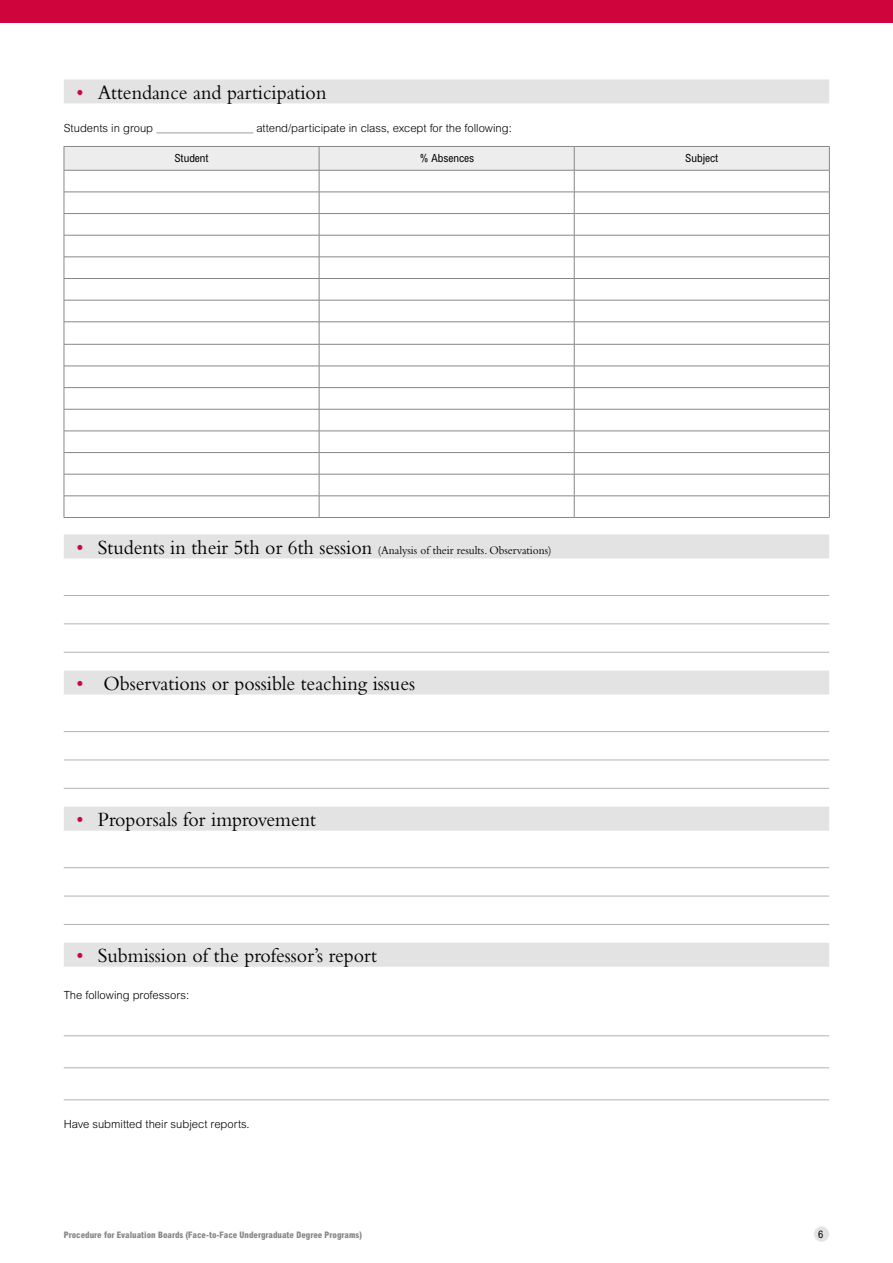
<style>
.page{position:relative;width:893px;height:1263px;background:#fff}
.page>*{position:absolute;margin:0;border:0;box-sizing:border-box;transform-origin:0 0}
.t1{font:21px "Bembo Std";color:#000;scale:.95 1}
.t2{font:12px "Bembo Std";color:#000;scale:.95 1}
.t3{font:300 11.25px "Arial MT Pro";color:#000}
.t4{font:condensed 11.25px "Arial MT Pro";color:#000}
.t5{font:condensed 10.5px "Arial MT Pro";color:#000}
.t6{font:800 condensed 9px "Arial MT Pro";color:#878787}
.s1{color:#d0043c}
.s2{font-size:21px;color:#d0043c}
.s3{font-size:21px}
</style>
<div class="page">
<div style="left:0;top:0;width:893px;height:22px;background:#d0043c"></div>
<div style="left:814px;top:1226px;width:15px;height:16px;background:#e3e3e3;border-radius:50%"></div>
<div style="left:64px;top:79px;width:765px;height:24px;background:#e3e3e3"></div>
<hr style="left:156px;top:133px;width:97px;height:1px;background:#9d9d9c">
<div style="left:64px;top:534px;width:765px;height:24px;background:#e3e3e3"></div>
<hr style="left:64px;top:595px;width:765px;height:1px;background:#b3b2b2">
<hr style="left:64px;top:624px;width:765px;height:1px;background:#b3b2b2">
<hr style="left:64px;top:652px;width:765px;height:1px;background:#b3b2b2">
<div style="left:64px;top:670px;width:765px;height:24px;background:#e3e3e3"></div>
<hr style="left:64px;top:731px;width:765px;height:1px;background:#b3b2b2">
<hr style="left:64px;top:760px;width:765px;height:1px;background:#b3b2b2">
<hr style="left:64px;top:788px;width:765px;height:1px;background:#b3b2b2">
<div style="left:64px;top:807px;width:765px;height:24px;background:#e3e3e3"></div>
<hr style="left:64px;top:867px;width:765px;height:1px;background:#b3b2b2">
<hr style="left:64px;top:896px;width:765px;height:1px;background:#b3b2b2">
<hr style="left:64px;top:924px;width:765px;height:1px;background:#b3b2b2">
<div style="left:64px;top:943px;width:765px;height:24px;background:#e3e3e3"></div>
<hr style="left:64px;top:1035px;width:765px;height:1px;background:#b3b2b2">
<hr style="left:64px;top:1067px;width:765px;height:1px;background:#b3b2b2">
<hr style="left:64px;top:1099px;width:765px;height:1px;background:#b3b2b2">
<svg style="left:64px;top:146px;width:766px;height:371px"></svg>
<hr style="left:64px;top:517px;width:255px;height:1px;background:#878787">
<hr style="left:319px;top:517px;width:255px;height:1px;background:#878787">
<hr style="left:574px;top:517px;width:256px;height:1px;background:#878787">
<p class="t1" style="left:77px;top:80px;width:265px"><span class="s1">•</span> Attendance and participation</p>
<p class="t3" style="left:64px;top:121px;width:91px">Students in group</p>
<p class="t3" style="left:256px;top:121px;width:257px">attend/participate in class, except for the following:</p>
<p class="t4" style="left:174px;top:152px;width:36px">Student</p>
<p class="t4" style="left:419px;top:152px;width:56px">% Absences</p>
<p class="t4" style="left:685px;top:152px;width:35px">Subject</p>
<p class="t2" style="left:77px;top:543px;width:502px"><span class="s2">•</span> <span class="s3">Students in their 5th or 6th session</span> (Analysis of their results. Observations)</p>
<p class="t1" style="left:77px;top:671px;width:358px"><span class="s1">•</span> Observations or possible teaching issues</p>
<p class="t1" style="left:77px;top:807px;width:254px"><span class="s1">•</span> Proporsals for improvement</p>
<p class="t1" style="left:77px;top:944px;width:318px"><span class="s1">•</span> Submission of the professor’s report</p>
<p class="t3" style="left:64px;top:988px;width:127px">The following professors:</p>
<p class="t3" style="left:64px;top:1117px;width:187px">Have submitted their subject reports.</p>
<p class="t6" style="left:64px;top:1230px;width:300px">Procedure for Evaluation Boards (Face-to-Face Undergraduate Degree Programs)</p>
<p class="t5" style="left:818px;top:1228px;width:7px">6</p>
</div>
